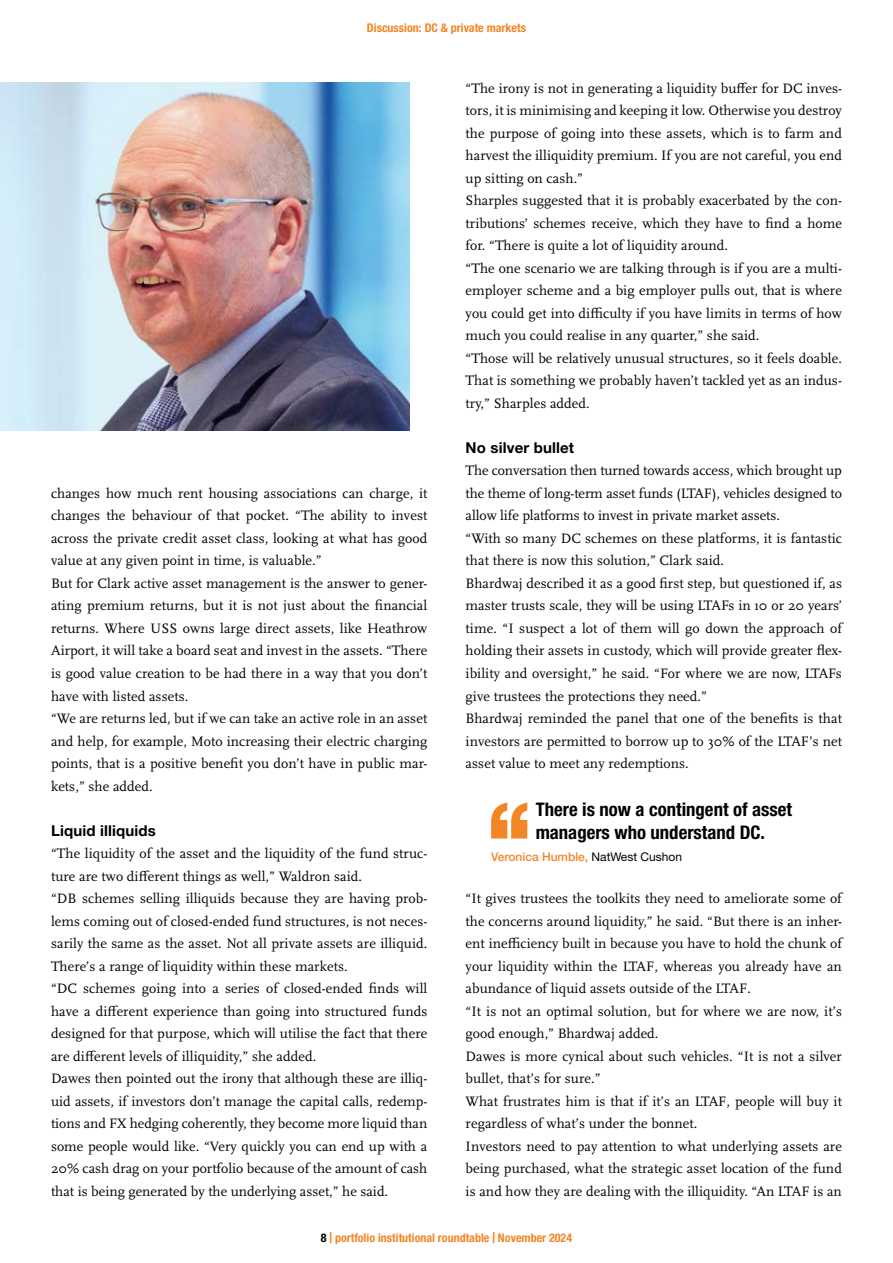
<style>
.page{position:relative;width:893px;height:1263px;background:#fff}
.page>*{position:absolute;margin:0;border:0;box-sizing:border-box;transform-origin:0 0}
.t1{font:700 condensed 18.75px/22.5px "Helvetica Neue LT Pro";color:#000}
.t2{font:700 15px "Helvetica Neue LT Pro";letter-spacing:.01em;color:#000}
.t3{font:14.25px/22.5px "Scala OT";letter-spacing:.005em;color:#000}
.t4{font:700 condensed 12px "Helvetica Neue LT Pro";color:#f28625}
.t5{font:500 12px "Helvetica Neue LT Pro";color:#f28625}
.s1{font-weight:400;color:#000}
.s2{color:#000}
.s3{font-size:15px}
</style>
<div class="page">
<svg style="left:491px;top:802px;width:36px;height:36px"></svg>
<img style="left:0;top:83px;width:409px;height:347px">
<p class="t4" style="left:367px;top:20px;width:160px">Discussion: DC &amp; private markets</p>
<p class="t3" style="left:51px;top:482px;width:378px">changes how much rent housing associations can charge, it changes the behaviour of that pocket. “The ability to invest across the private credit asset class, looking at what has good value at any given point in time, is valuable.”<br>But for Clark active asset management is the answer to gener&shy;ating premium returns, but it is not just about the financial returns. Where USS owns large direct assets, like Heathrow Airport, it will take a board seat and invest in the assets. “There is good value creation to be had there in a way that you don’t have with listed assets.<br>“We are returns led, but if we can take an active role in an asset and help, for example, Moto increasing their electric charging points, that is a positive benefit you don’t have in public mar&shy;kets,” she added.</p>
<p class="t2" style="left:51px;top:821px;width:106px">Liquid illiquids</p>
<p class="t3" style="left:51px;top:842px;width:378px">“The liquidity of the asset and the liquidity of the fund struc&shy;ture are two different things as well,” Waldron said.<br>“DB schemes selling illiquids because they are having prob&shy;lems coming out of closed-ended fund structures, is not neces&shy;sarily the same as the asset. Not all private assets are illiquid.<br>There’s a range of liquidity within these markets.<br>“DC schemes going into a series of closed-ended finds will have a different experience than going into structured funds designed for that purpose, which will utilise the fact that there are different levels of illiquidity,” she added.<br>Dawes then pointed out the irony that although these are illiq&shy;uid assets, if investors don’t manage the capital calls, redemp&shy;tions and FX hedging coherently, they become more liquid than some people would like. “Very quickly you can end up with a 20% cash drag on your portfolio because of the amount of cash that is being generated by the underlying asset,” he said.</p>
<p class="t3" style="left:466px;top:77px;width:378px">“The irony is not in generating a liquidity buffer for DC inves&shy;tors, it is minimising and keeping it low. Otherwise you destroy the purpose of going into these assets, which is to farm and harvest the illiquidity premium. If you are not careful, you end up sitting on cash.”<br>Sharples suggested that it is probably exacerbated by the con&shy;tributions’ schemes receive, which they have to find a home for. “There is quite a lot of liquidity around.<br>“The one scenario we are talking through is if you are a multi&shy;employer scheme and a big employer pulls out, that is where you could get into difficulty if you have limits in terms of how much you could realise in any quarter,” she said.<br>“Those will be relatively unusual structures, so it feels doable.<br>That is something we probably haven’t tackled yet as an indus&shy;try,” Sharples added.</p>
<p class="t2" style="left:466px;top:438px;width:110px">No silver bullet</p>
<p class="t3" style="left:466px;top:460px;width:378px">The conversation then turned towards access, which brought up the theme of long-term asset funds (LTAF), vehicles designed to allow life platforms to invest in private market assets.<br>“With so many DC schemes on these platforms, it is fantastic that there is now this solution,” Clark said.<br>Bhardwaj described it as a good first step, but questioned if, as master trusts scale, they will be using LTAFs in 10 or 20 years’ time. “I suspect a lot of them will go down the approach of holding their assets in custody, which will provide greater flex&shy;ibility and oversight,” he said. “For where we are now, LTAFs give trustees the protections they need.”<br>Bhardwaj reminded the panel that one of the benefits is that investors are permitted to borrow up to 30% of the LTAF’s net asset value to meet any redemptions.</p>
<h1 class="t1" style="left:536px;top:798px;width:258px">There is now a contingent of asset managers who understand DC.</h1>
<p class="t5" style="left:491px;top:849px;width:192px">Veronica Humble, <span class="s1">NatWest Cushon</span></p>
<p class="t3" style="left:466px;top:887px;width:378px">“It gives trustees the toolkits they need to ameliorate some of the concerns around liquidity,” he said. “But there is an inher&shy;ent inefficiency built in because you have to hold the chunk of your liquidity within the LTAF, whereas you already have an abundance of liquid assets outside of the LTAF.<br>“It is not an optimal solution, but for where we are now, it’s good enough,” Bhardwaj added.<br>Dawes is more cynical about such vehicles. “It is not a silver bullet, that’s for sure.”<br>What frustrates him is that if it’s an LTAF, people will buy it regardless of what’s under the bonnet.<br>Investors need to pay attention to what underlying assets are being purchased, what the strategic asset location of the fund is and how they are dealing with the illiquidity. “An LTAF is an</p>
<p class="t4" style="left:321px;top:1230px;width:253px"><span class="s2">8</span> <span class="s3">|</span> portfolio institutional roundtable <span class="s3">|</span> November 2024</p>
</div>
